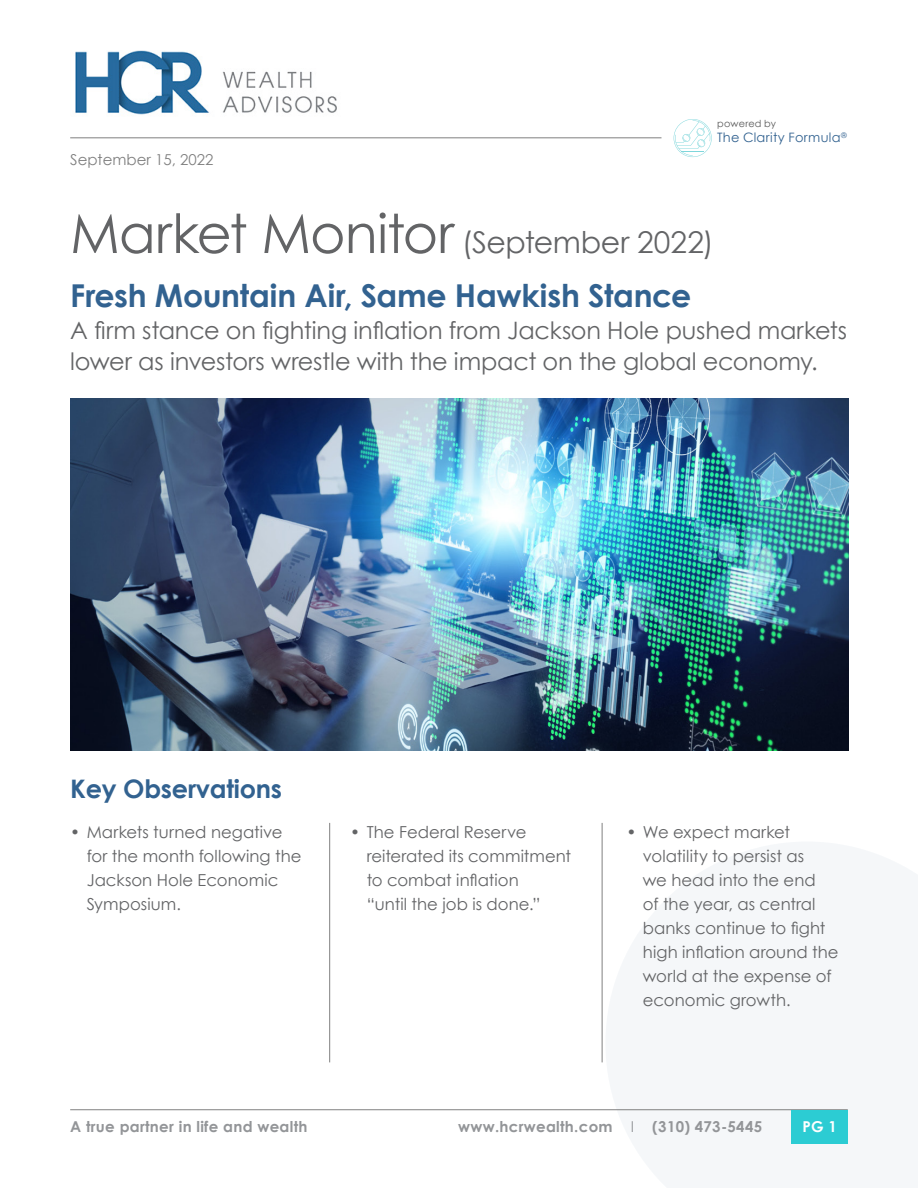
<style>
.page{position:relative;width:918px;height:1188px;background:#fff}
.page>*{position:absolute;margin:0;border:0;box-sizing:border-box;transform-origin:0 0}
.t1{font:700 31.5px "Century Gothic";letter-spacing:-.005em;color:#326290}
.t2{font:30px "Century Gothic";letter-spacing:-.01em;color:#636466}
.t3{font:700 25.5px "Century Gothic";letter-spacing:-.01em;color:#326290}
.t4{font:24px/31.5px "Century Gothic";letter-spacing:-.01em;color:#636466}
.t5{font:16.5px/24px "Century Gothic";color:#636466}
.t6{font:700 15px "Century Gothic";letter-spacing:.02em;color:#939598}
.t7{font:15px "Century Gothic";color:#808080}
.t8{font:700 15px "Century Gothic";color:#fff}
.t9{font:12.9px "Century Gothic";letter-spacing:.025em;color:#326290}
.t10{font:9.75px "Century Gothic";letter-spacing:.01em;color:#595959}
.s1{font-size:54px}
.s2{font-weight:400}
</style>
<div class="page">
<img style="left:70px;top:398px;width:778px;height:353px">
<img style="left:75px;top:50px;width:262px;height:65px">
<hr style="left:70px;top:137px;width:592px;height:1px;background:#808080">
<svg style="left:674px;top:119px;width:38px;height:38px"></svg>
<hr style="left:70px;top:1109px;width:778px;height:1px;background:#808080">
<div style="left:791px;top:1110px;width:57px;height:34px;background:#2cccd3"></div>
<hr style="left:329px;top:823px;width:1px;height:239px;background:#808080">
<hr style="left:602px;top:823px;width:1px;height:239px;background:#808080">
<p class="t7" style="left:70px;top:151px;width:145px">September 15, 2022</p>
<p class="t10" style="left:717px;top:117px;width:61px">powered by</p>
<p class="t9" style="left:717px;top:130px;width:131px">The Clarity Formula<sup>®</sup></p>
<h2 class="t2" style="left:70px;top:224px;width:645px"><span class="s1">Market Monitor</span> (September 2022)</h2>
<h1 class="t1" style="left:70px;top:276px;width:623px">Fresh Mountain Air, Same Hawkish Stance</h1>
<h3 class="t4" style="left:70px;top:314px;width:778px">A firm stance on fighting inflation from Jackson Hole pushed markets lower as investors wrestle with the impact on the global economy.</h3>
<h3 class="t3" style="left:70px;top:773px;width:213px">Key Observations</h3>
<p class="t5" style="left:87px;top:820px;width:216px;text-indent:-16px">• Markets turned negative for the month following the<br>Jackson Hole Economic<br>Symposium.</p>
<p class="t5" style="left:367px;top:820px;width:206px;text-indent:-16px">• The Federal Reserve reiterated its commitment to combat inflation<br>“until the job is done.”</p>
<p class="t5" style="left:643px;top:820px;width:197px;text-indent:-16px">• We expect market volatility to persist as<br>we head into the end<br>of the year, as central banks continue to fight high inflation around the world at the expense of economic growth.</p>
<p class="t6" style="left:70px;top:1117px;width:239px">A true partner in life and wealth</p>
<p class="t6" style="left:458px;top:1117px;width:305px">www.hcrwealth.com <span class="s2">I</span> (310) 473-5445</p>
<p class="t8" style="left:802px;top:1117px;width:36px">PG 1</p>
</div>
